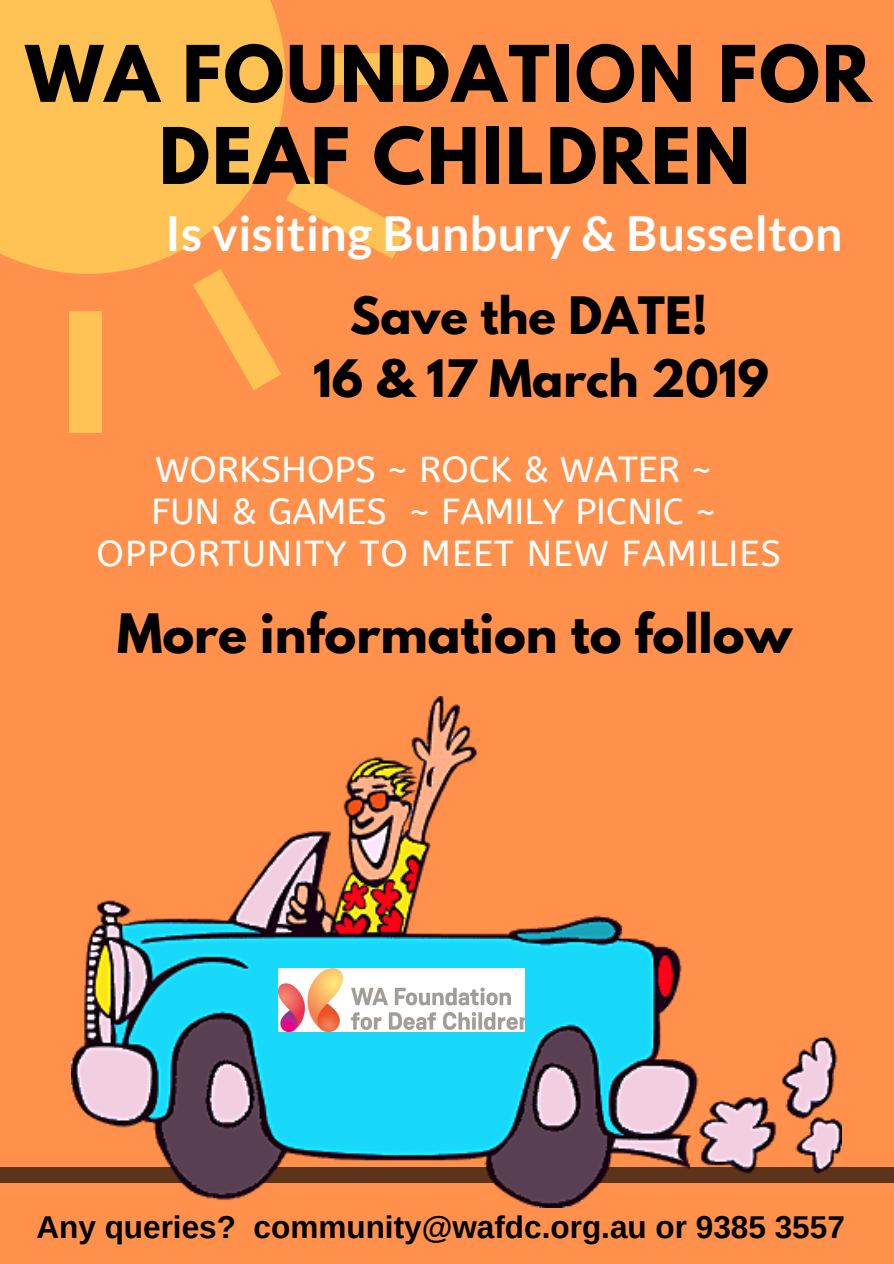
<style>
.page{position:relative;width:894px;height:1264px;background:#fff}
.page>*{position:absolute;margin:0;border:0;box-sizing:border-box;transform-origin:0 0}
.t1{font:700 69.15px/82.1px "League Spartan";letter-spacing:.03em;color:#000;text-align:center}
.t2{font:700 48px "Lato";letter-spacing:.01em;color:#fff}
.t3{font:700 48px "League Spartan";color:#000}
.t4{font:700 45.6px/63.6px "League Spartan";color:#000;text-align:center}
.t5{font:36px/42.3px "A Bee Zee";color:#fff;text-align:center}
.t6{font:700 31.5px "Arimo";color:#000}
</style>
<div class="page">
<div style="left:0;top:0;width:893px;height:1263px;background:#ff914d"></div>
<div style="left:70px;top:311px;width:32px;height:122px;background:#ffc254"></div>
<div style="left:323px;top:53px;width:122px;height:32px;background:#ffc254"></div>
<svg style="left:193px;top:274px;width:88px;height:116px"></svg>
<svg style="left:286px;top:172px;width:122px;height:87px"></svg>
<svg style="left:0;top:0;width:285px;height:274px;background:#ffbd53"></svg>
<div style="left:0;top:1167px;width:893px;height:15px;background:#5c341b"></div>
<img style="left:71px;top:696px;width:769px;height:511px">
<img style="left:279px;top:968px;width:245px;height:63px">
<h1 class="t1" style="left:25px;top:42px;width:847px">WA FOUNDATION FOR<br>DEAF CHILDREN</h1>
<h2 class="t2" style="left:165px;top:203px;width:678px">Is visiting Bunbury &amp; Busselton</h2>
<p class="t4" style="left:313px;top:289px;width:457px">Save the DATE!<br>16 &amp; 17 March 2019</p>
<p class="t5" style="left:97px;top:448px;width:685px">WORKSHOPS ~ ROCK &amp; WATER ~<br>FUN &amp; GAMES ~ FAMILY PICNIC ~<br>OPPORTUNITY TO MEET NEW FAMILIES</p>
<h2 class="t3" style="left:117px;top:609px;width:676px">More information to follow</h2>
<p class="t6" style="left:36px;top:1209px;width:809px">Any queries? community@wafdc.org.au or 9385 3557</p>
</div>
